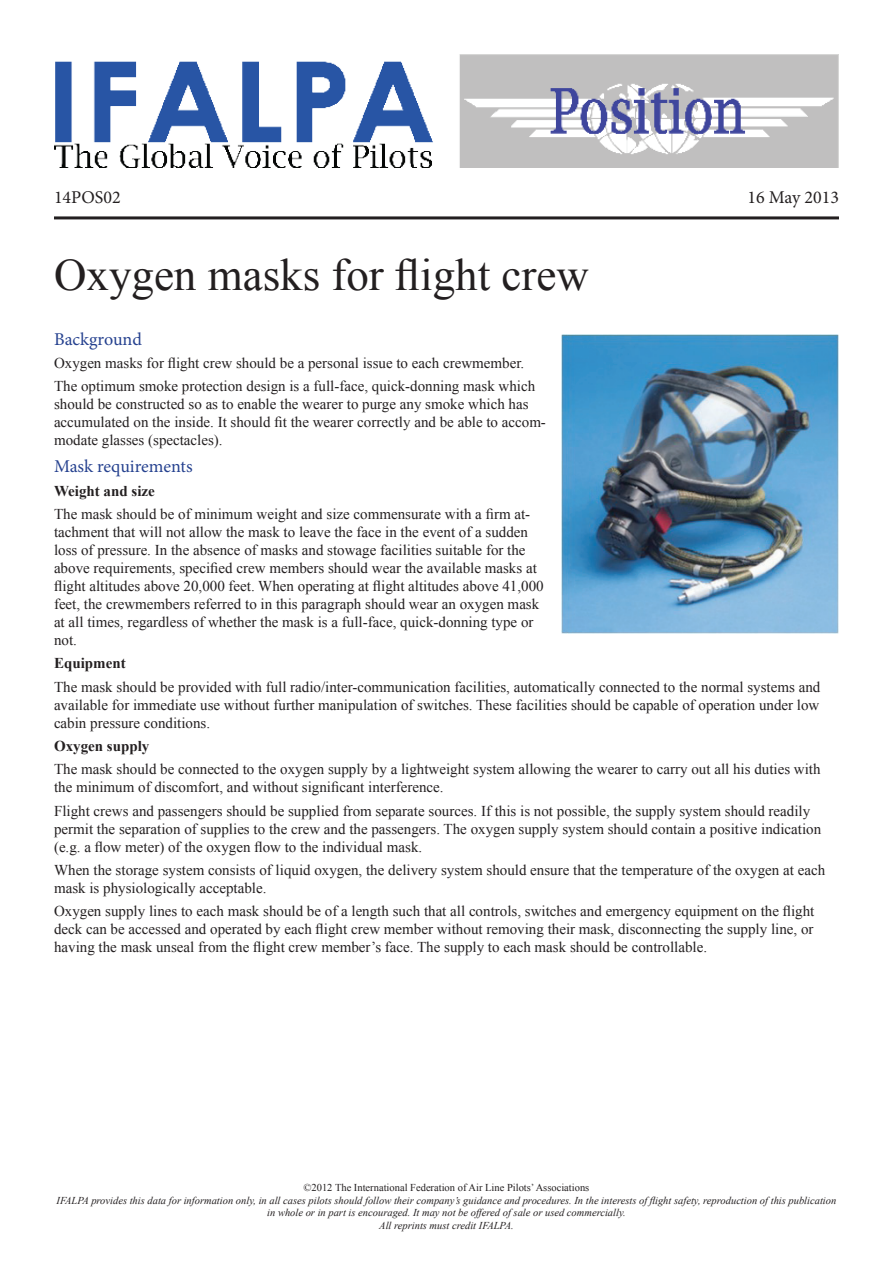
<style>
.page{position:relative;width:893px;height:1263px;background:#fff}
.page>*{position:absolute;margin:0;border:0;box-sizing:border-box;transform-origin:0 0}
.t1{font:45px "Times New Roman";color:#231f20}
.t2{font:18px "Minion Pro";letter-spacing:-.005em;color:#25418f}
.t3{font:18px "Minion Pro";color:#231f20}
.t4{font:15px/18px "Times New Roman";color:#231f20}
.t5{font:700 15px "Times New Roman";color:#231f20}
.t6{font:italic 10.5px/12.6px "Times New Roman";color:#231f20;text-align:center}
.t7{font:10.5px "Times New Roman";color:#231f20}
</style>
<div class="page">
<img style="left:54px;top:54px;width:785px;height:113px">
<hr style="left:54px;top:216px;width:785px;height:3px;background:#231f20">
<img style="left:561px;top:335px;width:277px;height:298px">
<p class="t3" style="left:54px;top:186px;width:68px">14POS02</p>
<p class="t3" style="left:747px;top:186px;width:93px">16 May 2013</p>
<h1 class="t1" style="left:54px;top:245px;width:536px">Oxygen masks for flight crew</h1>
<p class="t2" style="left:54px;top:327px;width:89px">Background</p>
<p class="t4" style="left:54px;top:351px;width:483px;line-height:23.2px">Oxygen masks for flight crew should be a personal issue to each crewmember.<br>The optimum smoke protection design is a full-face, quick-donning mask which</p>
<p class="t4" style="left:54px;top:395px;width:493px">should be constructed so as to enable the wearer to purge any smoke which has accumulated on the inside. It should fit the wearer correctly and be able to accom&shy;modate glasses (spectacles).</p>
<p class="t2" style="left:54px;top:454px;width:140px">Mask requirements</p>
<p class="t5" style="left:54px;top:480px;width:102px">Weight and size</p>
<p class="t4" style="left:54px;top:505px;width:491px">The mask should be of minimum weight and size commensurate with a firm at&shy;tachment that will not allow the mask to leave the face in the event of a sudden loss of pressure. In the absence of masks and stowage facilities suitable for the above requirements, specified crew members should wear the available masks at flight altitudes above 20,000 feet. When operating at flight altitudes above 41,000 feet, the crewmembers referred to in this paragraph should wear an oxygen mask at all times, regardless of whether the mask is a full-face, quick-donning type or not.</p>
<p class="t5" style="left:54px;top:653px;width:73px">Equipment</p>
<p class="t4" style="left:54px;top:677px;width:768px;text-align:justify">The mask should be provided with full radio/inter-communication facilities, automatically connected to the normal systems and available for immediate use without further manipulation of switches. These facilities should be capable of operation under low cabin pressure conditions.</p>
<p class="t5" style="left:54px;top:735px;width:97px">Oxygen supply</p>
<p class="t4" style="left:54px;top:760px;width:768px">The mask should be connected to the oxygen supply by a lightweight system allowing the wearer to carry out all his duties with the minimum of discomfort, and without significant interference.</p>
<p class="t4" style="left:54px;top:801px;width:769px">Flight crews and passengers should be supplied from separate sources. If this is not possible, the supply system should readily permit the separation of supplies to the crew and the passengers. The oxygen supply system should contain a positive indication (e.g. a flow meter) of the oxygen flow to the individual mask.</p>
<p class="t4" style="left:54px;top:861px;width:773px">When the storage system consists of liquid oxygen, the delivery system should ensure that the temperature of the oxygen at each mask is physiologically acceptable.</p>
<p class="t4" style="left:54px;top:902px;width:762px;text-align:justify">Oxygen supply lines to each mask should be of a length such that all controls, switches and emergency equipment on the flight deck can be accessed and operated by each flight crew member without removing their mask, disconnecting the supply line, or having the mask unseal from the flight crew member’s face. The supply to each mask should be controllable.</p>
<p class="t7" style="left:304px;top:1180px;width:287px">©2012 The International Federation of Air Line Pilots’ Associations</p>
<p class="t6" style="left:57px;top:1194px;width:781px">IFALPA provides this data for information only, in all cases pilots should follow their company’s guidance and procedures. In the interests of flight safety, reproduction of this publication in whole or in part is encouraged. It may not be offered of sale or used commercially.<br>All reprints must credit IFALPA.</p>
</div>
